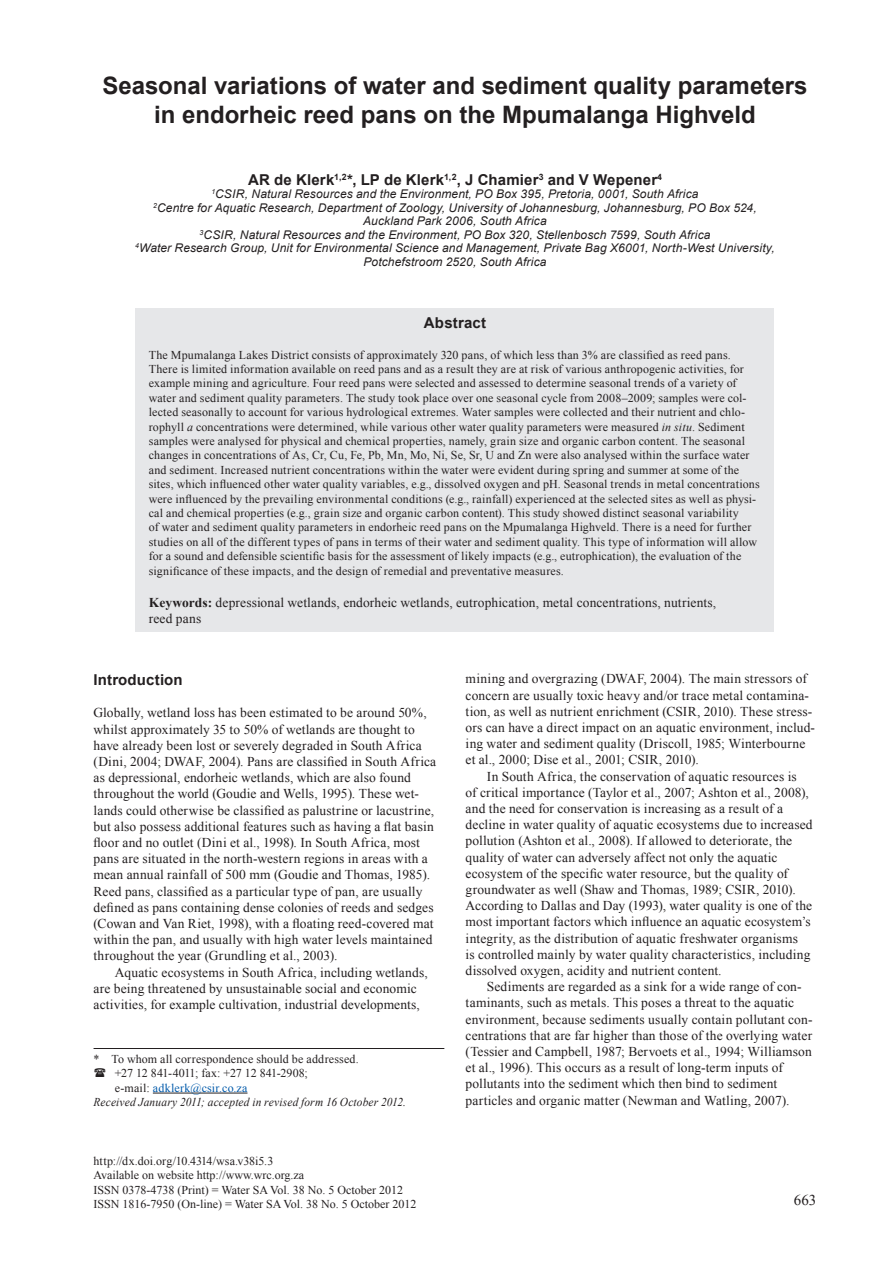
<style>
.page{position:relative;width:893px;height:1263px;background:#fff}
.page>*{position:absolute;margin:0;border:0;box-sizing:border-box;transform-origin:0 0}
.Headline{font:700 24px/28.8px "Arial";color:#231f20;text-align:center}
.Author{font:700 15px "Arial";letter-spacing:.01em;color:#231f20}
.Subhead_1{font:700 15px "Arial";letter-spacing:.01em;color:#231f20}
.t1{font:15px "Times New Roman";color:#231f20}
.Body_Text{font:13.5px/16.2px "Times New Roman";letter-spacing:.01em;color:#231f20}
.Body_text_no_indent{font:13.5px/16.2px "Times New Roman";letter-spacing:.01em;color:#231f20}
.Keywords{font:13.5px "Times New Roman";letter-spacing:.01em;color:#231f20}
.Abstract{font:12px/14.4px "Times New Roman";letter-spacing:.015em;color:#231f20}
.Address{font:italic 12px "Arial";letter-spacing:.01em;color:#231f20}
.Body_text_2{font:12px "Times New Roman";letter-spacing:.01em;color:#231f20}
.Body_text_2-2{font:italic 12px "Times New Roman";letter-spacing:.015em;color:#231f20;scale:.95 1}
.Body_text_2-3{font:12px "Times New Roman";letter-spacing:.02em;color:#015aaa}
.s1{font-style:italic}
.s2{font-weight:700}
.s3{color:#231f20}
</style>
<div class="page">
<div style="left:135px;top:308px;width:638px;height:323px;background:#e6e7e9"></div>
<hr style="left:153px;top:1093px;width:94px;height:1px;background:#231f20">
<hr style="left:94px;top:1048px;width:350px;height:1px;background:#231f20">
<p class="Headline" style="left:102px;top:72px;width:707px">Seasonal variations of water and sediment quality parameters in endorheic reed pans on the Mpumalanga Highveld</p>
<p class="Author" style="left:248px;top:170px;width:415px">AR de Klerk<sup>1,2</sup>*, LP de Klerk<sup>1,2</sup>, J Chamier<sup>3</sup> and V Wepener<sup>4</sup></p>
<p class="Address" style="left:211px;top:186px;width:489px"><sup>1</sup>CSIR, Natural Resources and the Environment, PO Box 395, Pretoria, 0001, South Africa</p>
<p class="Address" style="left:153px;top:200px;width:605px"><sup>2</sup>Centre for Aquatic Research, Department of Zoology, University of Johannesburg, Johannesburg, PO Box 524,</p>
<p class="Address" style="left:363px;top:213px;width:185px">Auckland Park 2006, South Africa</p>
<p class="Address" style="left:199px;top:227px;width:513px"><sup>3</sup>CSIR, Natural Resources and the Environment, PO Box 320, Stellenbosch 7599, South Africa</p>
<p class="Address" style="left:135px;top:240px;width:641px"><sup>4</sup>Water Research Group, Unit for Environmental Science and Management, Private Bag X6001, North-West University,</p>
<p class="Address" style="left:363px;top:254px;width:185px">Potchefstroom 2520, South Africa</p>
<p class="Author" style="left:424px;top:313px;width:64px">Abstract</p>
<p class="Abstract" style="left:149px;top:347px;width:612px">The Mpumalanga Lakes District consists of approximately 320 pans, of which less than 3% are classified as reed pans.<br>There is limited information available on reed pans and as a result they are at risk of various anthropogenic activities, for example mining and agriculture. Four reed pans were selected and assessed to determine seasonal trends of a variety of water and sediment quality parameters. The study took place over one seasonal cycle from 2008–2009; samples were col&shy;lected seasonally to account for various hydrological extremes. Water samples were collected and their nutrient and chlo&shy;rophyll <span class="s1">a</span> concentrations were determined, while various other water quality parameters were measured <span class="s1">in situ</span>. Sediment samples were analysed for physical and chemical properties, namely, grain size and organic carbon content. The seasonal changes in concentrations of As, Cr, Cu, Fe, Pb, Mn, Mo, Ni, Se, Sr, U and Zn were also analysed within the surface water and sediment. Increased nutrient concentrations within the water were evident during spring and summer at some of the sites, which influenced other water quality variables, e.g., dissolved oxygen and pH. Seasonal trends in metal concentrations were influenced by the prevailing environmental conditions (e.g., rainfall) experienced at the selected sites as well as physi&shy;cal and chemical properties (e.g., grain size and organic carbon content). This study showed distinct seasonal variability<br>of water and sediment quality parameters in endorheic reed pans on the Mpumalanga Highveld. There is a need for further studies on all of the different types of pans in terms of their water and sediment quality. This type of information will allow for a sound and defensible scientific basis for the assessment of likely impacts (e.g., eutrophication), the evaluation of the significance of these impacts, and the design of remedial and preventative measures.</p>
<p class="Keywords" style="left:149px;top:593px;width:569px"><span class="s2">Keywords:</span> depressional wetlands, endorheic wetlands, eutrophication, metal concentrations, nutrients,</p>
<p class="Keywords" style="left:149px;top:610px;width:54px">reed pans</p>
<p class="Subhead_1" style="left:94px;top:670px;width:91px">Introduction</p>
<p class="Body_text_no_indent" style="left:94px;top:704px;width:344px">Globally, wetland loss has been estimated to be around 50%, whilst approximately 35 to 50% of wetlands are thought to have already been lost or severely degraded in South Africa (Dini, 2004; DWAF, 2004). Pans are classified in South Africa as depressional, endorheic wetlands, which are also found throughout the world (Goudie and Wells, 1995). These wet&shy;lands could otherwise be classified as palustrine or lacustrine, but also possess additional features such as having a flat basin floor and no outlet (Dini et al., 1998). In South Africa, most pans are situated in the north-western regions in areas with a mean annual rainfall of 500 mm (Goudie and Thomas, 1985).<br>Reed pans, classified as a particular type of pan, are usually defined as pans containing dense colonies of reeds and sedges (Cowan and Van Riet, 1998), with a floating reed-covered mat within the pan, and usually with high water levels maintained throughout the year (Grundling et al., 2003).</p>
<p class="Body_Text" style="left:94px;top:964px;width:336px;text-indent:21px">Aquatic ecosystems in South Africa, including wetlands, are being threatened by unsustainable social and economic activities, for example cultivation, industrial developments,</p>
<p class="Body_text_2" style="left:94px;top:1051px;width:267px">* To whom all correspondence should be addressed.</p>
<p class="Body_text_2" style="left:115px;top:1065px;width:195px">+27 12 841-4011; fax: +27 12 841-2908;</p>
<p class="Body_text_2-3" style="left:115px;top:1080px;width:134px"><span class="s3">e-mail:</span> adklerk@csir.co.za</p>
<p class="Body_text_2-2" style="left:94px;top:1094px;width:331px">Received January 2011; accepted in revised form 16 October 2012.</p>
<p class="Body_Text" style="left:466px;top:670px;width:351px">mining and overgrazing (DWAF, 2004). The main stressors of concern are usually toxic heavy and/or trace metal contamina&shy;tion, as well as nutrient enrichment (CSIR, 2010). These stress&shy;ors can have a direct impact on an aquatic environment, includ&shy;ing water and sediment quality (Driscoll, 1985; Winterbourne et al., 2000; Dise et al., 2001; CSIR, 2010).</p>
<p class="Body_Text" style="left:466px;top:768px;width:348px;text-indent:21px">In South Africa, the conservation of aquatic resources is<br>of critical importance (Taylor et al., 2007; Ashton et al., 2008), and the need for conservation is increasing as a result of a decline in water quality of aquatic ecosystems due to increased pollution (Ashton et al., 2008). If allowed to deteriorate, the quality of water can adversely affect not only the aquatic ecosystem of the specific water resource, but the quality of groundwater as well (Shaw and Thomas, 1989; CSIR, 2010).<br>According to Dallas and Day (1993), water quality is one of the most important factors which influence an aquatic ecosystem’s integrity, as the distribution of aquatic freshwater organisms<br>is controlled mainly by water quality characteristics, including dissolved oxygen, acidity and nutrient content.</p>
<p class="Body_Text" style="left:466px;top:978px;width:348px;text-indent:21px">Sediments are regarded as a sink for a wide range of con&shy;taminants, such as metals. This poses a threat to the aquatic environment, because sediments usually contain pollutant con&shy;centrations that are far higher than those of the overlying water (Tessier and Campbell, 1987; Bervoets et al., 1994; Williamson et al., 1996). This occurs as a result of long-term inputs of pollutants into the sediment which then bind to sediment particles and organic matter (Newman and Watling, 2007).</p>
<p class="Body_text_2" style="left:94px;top:1153px;width:181px">http://dx.doi.org/10.4314/wsa.v38i5.3</p>
<p class="Abstract" style="left:94px;top:1168px;width:212px">Available on website http://www.wrc.org.za</p>
<p class="Abstract" style="left:94px;top:1182px;width:311px">ISSN 0378-4738 (Print) = Water SA Vol. 38 No. 5 October 2012</p>
<p class="Abstract" style="left:94px;top:1197px;width:324px">ISSN 1816-7950 (On-line) = Water SA Vol. 38 No. 5 October 2012</p>
<p class="t1" style="left:794px;top:1190px;width:24px">663</p>
</div>
